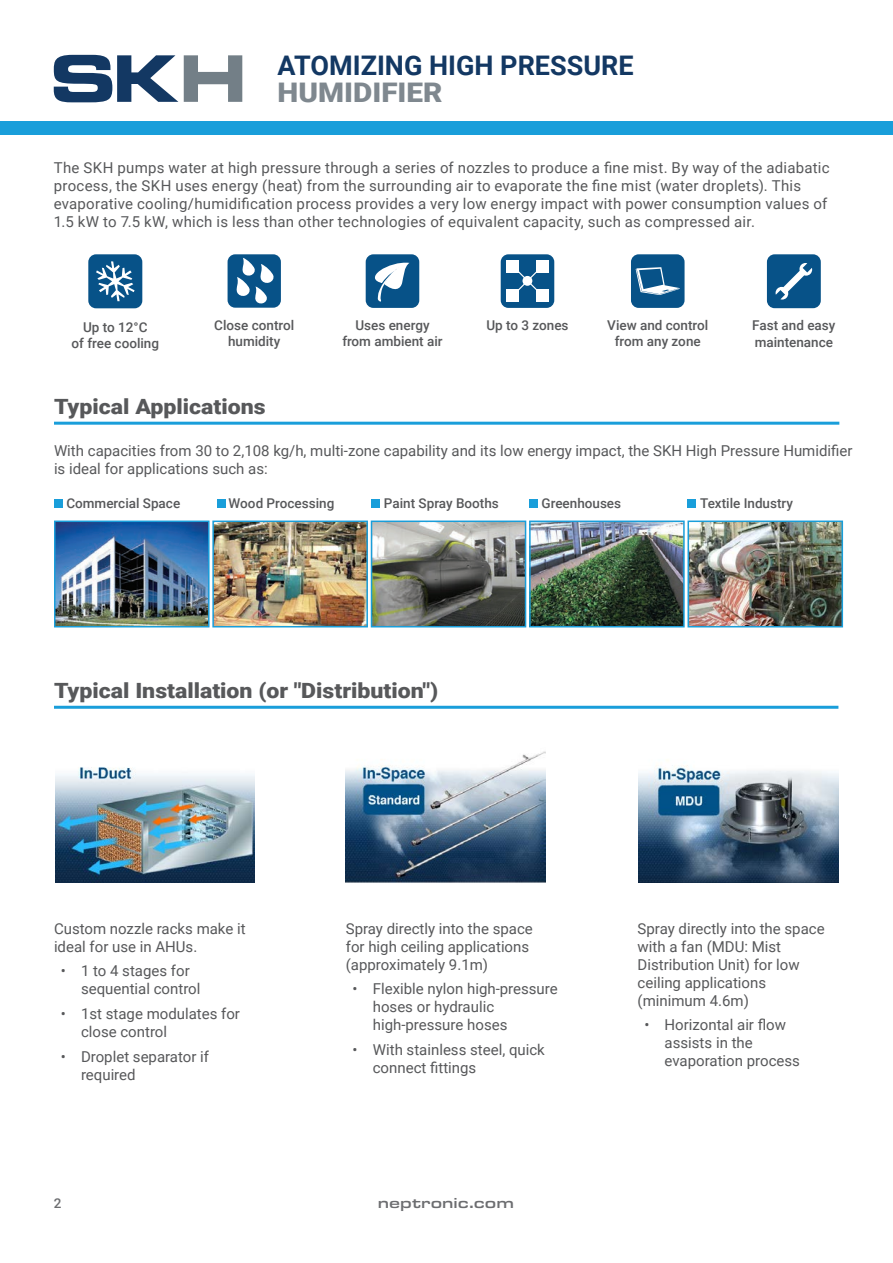
<style>
.page{position:relative;width:893px;height:1263px;background:#fff}
.page>*{position:absolute;margin:0;border:0;box-sizing:border-box;transform-origin:0 0}
.t1{font:700 27px "Roboto";color:#133863}
.t2{font:900 27px "Roboto";color:#7f888f;scale:1.1 1}
.t3{font:900 21px "Roboto";color:#57585a;scale:1.1 1}
.t4{font:15px/18px "Roboto";color:#57585a}
.t5{font:500 15px "Eurostile Ext";color:#6c6d70}
.t6{font:500 13.5px "Roboto";color:#57585a}
.t7{font:500 13.5px "Roboto";color:#6c6d70}
</style>
<div class="page">
<div style="left:0;top:122px;width:893px;height:13px;background:#199eda"></div>
<hr style="left:54px;top:706px;width:784px;height:3px;background:#199eda">
<svg style="left:54px;top:55px;width:124px;height:47px"></svg>
<svg style="left:184px;top:55px;width:58px;height:47px"></svg>
<hr style="left:54px;top:422px;width:785px;height:3px;background:#199eda">
<img style="left:57px;top:523px;width:150px;height:101px">
<div style="left:54px;top:520px;width:156px;height:107px;border:2px solid #199eda"></div>
<img style="left:374px;top:523px;width:149px;height:101px">
<div style="left:371px;top:520px;width:155px;height:107px;border:2px solid #199eda"></div>
<img style="left:215px;top:523px;width:150px;height:101px">
<div style="left:212px;top:520px;width:156px;height:107px;border:2px solid #199eda"></div>
<img style="left:532px;top:523px;width:150px;height:101px">
<div style="left:529px;top:520px;width:156px;height:107px;border:2px solid #199eda"></div>
<img style="left:690px;top:523px;width:150px;height:101px">
<div style="left:687px;top:520px;width:156px;height:107px;border:2px solid #199eda"></div>
<div style="left:54px;top:499px;width:9px;height:9px;background:#199eda"></div>
<div style="left:371px;top:499px;width:8px;height:9px;background:#199eda"></div>
<div style="left:217px;top:499px;width:8px;height:9px;background:#199eda"></div>
<div style="left:529px;top:499px;width:9px;height:9px;background:#199eda"></div>
<div style="left:687px;top:499px;width:9px;height:9px;background:#199eda"></div>
<img style="left:55px;top:767px;width:200px;height:115px">
<img style="left:346px;top:751px;width:199px;height:131px">
<img style="left:639px;top:760px;width:200px;height:122px">
<svg style="left:88px;top:254px;width:54px;height:54px;background:#34719d"></svg>
<div style="left:366px;top:254px;width:53px;height:54px;background:#075288;border-radius:8px"></div>
<svg style="left:365px;top:260px;width:44px;height:42px"></svg>
<div style="left:631px;top:254px;width:53px;height:54px;background:#075288;border-radius:8px"></div>
<svg style="left:636px;top:267px;width:44px;height:28px"></svg>
<div style="left:501px;top:254px;width:53px;height:54px;background:#075288;border-radius:8px"></div>
<div style="left:507px;top:260px;width:12px;height:12px;background:#fff"></div>
<div style="left:536px;top:260px;width:12px;height:12px;background:#fff"></div>
<div style="left:507px;top:289px;width:12px;height:13px;background:#fff"></div>
<div style="left:536px;top:289px;width:12px;height:13px;background:#fff"></div>
<svg style="left:512px;top:271px;width:31px;height:19px"></svg>
<div style="left:228px;top:254px;width:53px;height:54px;background:#075288;border-radius:8px"></div>
<svg style="left:236px;top:258px;width:38px;height:46px"></svg>
<div style="left:767px;top:254px;width:54px;height:54px;background:#075288;border-radius:8px"></div>
<svg style="left:776px;top:263px;width:36px;height:37px"></svg>
<p class="t1" style="left:278px;top:47px;width:357px">ATOMIZING HIGH PRESSURE</p>
<p class="t2" style="left:278px;top:74px;width:151px">HUMIDIFIER</p>
<p class="t4" style="left:54px;top:158px;width:777px">The SKH pumps water at high pressure through a series of nozzles to produce a fine mist. By way of the adiabatic process, the SKH uses energy (heat) from the surrounding air to evaporate the fine mist (water droplets). This evaporative cooling/humidification process provides a very low energy impact with power consumption values of 1.5 kW to 7.5 kW, which is less than other technologies of equivalent capacity, such as compressed air.</p>
<p class="t6" style="left:83px;top:318px;width:66px">Up to 12°C</p>
<p class="t6" style="left:72px;top:334px;width:89px">of free cooling</p>
<p class="t6" style="left:214px;top:316px;width:81px">Close control</p>
<p class="t6" style="left:486px;top:316px;width:84px">Up to 3 zones</p>
<p class="t6" style="left:228px;top:332px;width:54px">humidity</p>
<p class="t6" style="left:355px;top:316px;width:76px">Uses energy</p>
<p class="t6" style="left:342px;top:332px;width:102px">from ambient air</p>
<p class="t6" style="left:607px;top:316px;width:102px">View and control</p>
<p class="t6" style="left:615px;top:332px;width:87px">from any zone</p>
<p class="t6" style="left:752px;top:316px;width:85px">Fast and easy</p>
<p class="t6" style="left:755px;top:332px;width:80px">maintenance</p>
<p class="t3" style="left:54px;top:392px;width:194px">Typical Applications</p>
<p class="t4" style="left:54px;top:441px;width:800px">With capacities from 30 to 2,108 kg/h, multi-zone capability and its low energy impact, the SKH High Pressure Humidifier is ideal for applications such as:</p>
<p class="t6" style="left:66px;top:493px;width:115px">Commercial Space</p>
<p class="t6" style="left:229px;top:493px;width:107px">Wood Processing</p>
<p class="t6" style="left:384px;top:493px;width:116px">Paint Spray Booths</p>
<p class="t6" style="left:541px;top:493px;width:81px">Greenhouses</p>
<p class="t6" style="left:700px;top:493px;width:94px">Textile Industry</p>
<p class="t3" style="left:54px;top:676px;width:351px">Typical Installation (or "Distribution")</p>
<p class="t4" style="left:54px;top:918px;width:193px">Custom nozzle racks make it ideal for use in AHUs.</p>
<p class="t4" style="left:81px;top:961px;width:121px;text-indent:-20px">• 1 to 4 stages for sequential control</p>
<p class="t4" style="left:81px;top:1004px;width:161px;text-indent:-20px">• 1st stage modulates for close control</p>
<p class="t4" style="left:81px;top:1047px;width:130px;text-indent:-20px">• Droplet separator if required</p>
<p class="t4" style="left:346px;top:918px;width:189px">Spray directly into the space for high ceiling applications (approximately 9.1m)</p>
<p class="t4" style="left:373px;top:979px;width:186px;text-indent:-20px">• Flexible nylon high-pressure hoses or hydraulic high-pressure hoses</p>
<p class="t4" style="left:373px;top:1040px;width:174px;text-indent:-20px">• With stainless steel, quick connect fittings</p>
<p class="t7" style="left:54px;top:1194px;width:9px">2</p>
<p class="t5" style="left:378px;top:1192px;width:138px">neptronic.com</p>
<p class="t4" style="left:638px;top:918px;width:189px">Spray directly into the space with a fan (MDU: Mist<br>Distribution Unit) for low ceiling applications</p>
<p class="t4" style="left:638px;top:990px;width:113px">(minimum 4.6m)</p>
<p class="t4" style="left:665px;top:1015px;width:137px;text-indent:-20px">• Horizontal air flow assists in the evaporation process</p>
</div>
